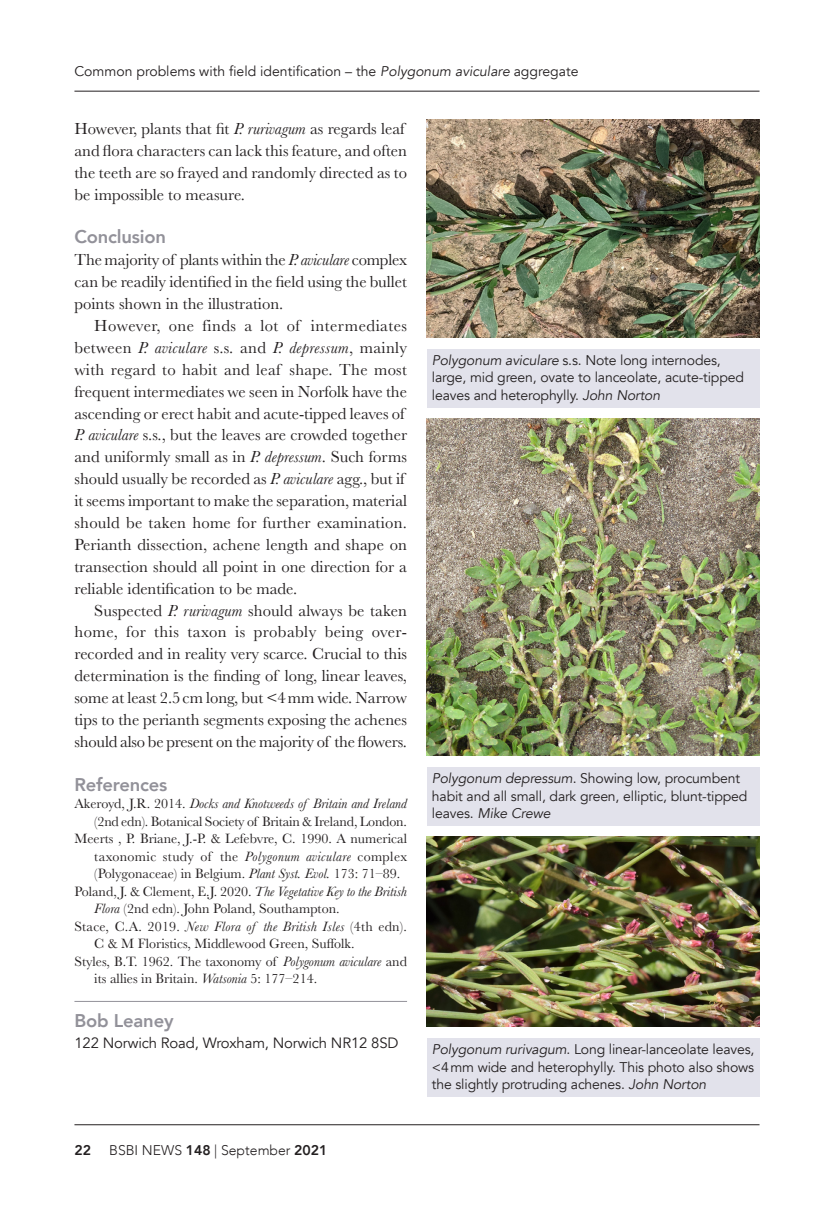
<style>
.page{position:relative;width:834px;height:1216px;background:#fff}
.page>*{position:absolute;margin:0;border:0;box-sizing:border-box;transform-origin:0 0}
.Article_subhead{font:800 18.38px "Avenir";letter-spacing:-.01em;color:#929199}
.End_author___rule_ab{font:800 18.38px "Avenir";letter-spacing:-.01em;color:#929199}
.Justified_indent{font:16.62px/21.9px "Baskerville";color:#231f20}
.Justified_no_indent{font:16.62px/21.9px "Baskerville";color:#231f20}
.Author_address{font:14.88px "Avenir";letter-spacing:-.01em;color:#231f20}
.References{font:14px/17.5px "Baskerville";color:#231f20}
.Photo_Figure_caption{font:14px/17.5px "Avenir";letter-spacing:-.01em;color:#231f20}
.Running_title_left{font:14px "Avenir";color:#231f20}
.t1{font:300 14px "Avenir";color:#231f20}
.t2{font:800 14px "Avenir";color:#231f20}
.s1{font-style:italic}
.s2{font-weight:800}
</style>
<div class="page">
<hr style="left:74px;top:1124px;width:685px;height:1px;background:#231f20">
<hr style="left:74px;top:1000px;width:333px;height:1px;background:#929199">
<img style="left:427px;top:119px;width:332px;height:218px">
<img style="left:427px;top:418px;width:332px;height:338px">
<hr style="left:74px;top:91px;width:685px;height:1px;background:#231f20">
<div style="left:427px;top:348px;width:332px;height:59px;background:#e2e2eb"></div>
<div style="left:427px;top:766px;width:332px;height:59px;background:#e2e2eb"></div>
<div style="left:427px;top:1037px;width:332px;height:59px;background:#e2e2eb"></div>
<img style="left:427px;top:836px;width:332px;height:190px">
<p class="Running_title_left" style="left:74px;top:63px;width:505px">Common problems with field identification – the <span class="s1">Polygonum aviculare</span> aggregate</p>
<p class="Justified_no_indent" style="left:74px;top:118px;width:334px">However, plants that fit <span class="s1">P. rurivagum</span> as regards leaf and flora characters can lack this feature, and often the teeth are so frayed and randomly directed as to be impossible to measure.</p>
<p class="Article_subhead" style="left:74px;top:223px;width:93px">Conclusion</p>
<p class="Justified_no_indent" style="left:74px;top:249px;width:334px;text-align:justify">The majority of plants within the <span class="s1">P. aviculare</span> complex can be readily identified in the field using the bullet points shown in the illustration.</p>
<p class="Justified_indent" style="left:74px;top:315px;width:334px;text-indent:20px">However, one finds a lot of intermediates between <span class="s1">P. aviculare</span> s.s. and <span class="s1">P. depressum</span>, mainly with regard to habit and leaf shape. The most frequent intermediates we seen in Norfolk have the ascending or erect habit and acute-tipped leaves of <span class="s1">P. aviculare</span> s.s., but the leaves are crowded together and uniformly small as in <span class="s1">P. depressum</span>. Such forms should usually be recorded as <span class="s1">P. aviculare</span> agg., but if it seems important to make the separation, material should be taken home for further examination.<br>Perianth dissection, achene length and shape on transection should all point in one direction for a reliable identification to be made.</p>
<p class="Justified_indent" style="left:74px;top:599px;width:334px;text-align:justify;text-indent:20px">Suspected <span class="s1">P. rurivagum</span> should always be taken home, for this taxon is probably being over&shy;recorded and in reality very scarce. Crucial to this determination is the finding of long, linear leaves, some at least 2.5cm long, but &lt;4mm wide. Narrow tips to the perianth segments exposing the achenes should also be present on the majority of the flowers.</p>
<p class="Article_subhead" style="left:74px;top:770px;width:94px">References</p>
<p class="References" style="left:74px;top:795px;width:334px;text-align:right">Akeroyd, J.R. 2014. <span class="s1">Docks and Knotweeds of Britain and Ireland </span>(2nd edn). Botanical Society of Britain &amp; Ireland, London.</p>
<p class="References" style="left:94px;top:830px;width:314px;text-align:justify;text-indent:-20px">Meerts , P. Briane, J.-P. &amp; Lefebvre, C. 1990. A numerical taxonomic study of the <span class="s1">Polygonum aviculare</span> complex (Polygonaceae) in Belgium. <span class="s1">Plant Syst. Evol.</span> 173: 71–89.</p>
<p class="References" style="left:94px;top:882px;width:314px;text-indent:-20px">Poland, J. &amp; Clement, E.J. 2020. <span class="s1">The Vegetative Key to the British<br>Flora</span> (2nd edn). John Poland, Southampton.</p>
<p class="References" style="left:94px;top:917px;width:314px;text-indent:-20px">Stace, C.A. 2019. <span class="s1">New Flora of the British Isles</span> (4th edn).<br>C &amp; M Floristics, Middlewood Green, Suffolk.</p>
<p class="References" style="left:94px;top:952px;width:314px;text-indent:-20px">Styles, B.T. 1962. The taxonomy of <span class="s1">Polygonum aviculare</span> and its allies in Britain. <span class="s1">Watsonia</span> 5: 177–214.</p>
<p class="End_author___rule_ab" style="left:74px;top:1005px;width:101px">Bob Leaney</p>
<p class="Author_address" style="left:74px;top:1034px;width:325px">122 Norwich Road, Wroxham, Norwich NR12 8SD</p>
<p class="t2" style="left:74px;top:1138px;width:18px">22</p>
<p class="t1" style="left:109px;top:1141px;width:220px">BSBI NEWS <span class="s2">148</span> | September <span class="s2">2021</span></p>
<p class="Photo_Figure_caption" style="left:432px;top:351px;width:313px"><span class="s1">Polygonum aviculare</span> s.s. Note long internodes, large, mid green, ovate to lanceolate, acute-tipped leaves and heterophylly. <span class="s1">John Norton</span></p>
<p class="Photo_Figure_caption" style="left:432px;top:769px;width:317px"><span class="s1">Polygonum depressum</span>. Showing low, procumbent habit and all small, dark green, elliptic, blunt-tipped leaves. <span class="s1">Mike Crewe</span></p>
<p class="Photo_Figure_caption" style="left:432px;top:1040px;width:324px;text-align:justify"><span class="s1">Polygonum rurivagum</span>. Long linear-lanceolate leaves, &lt;4mm wide and heterophylly. This photo also shows the slightly protruding achenes. <span class="s1">John Norton</span></p>
</div>
